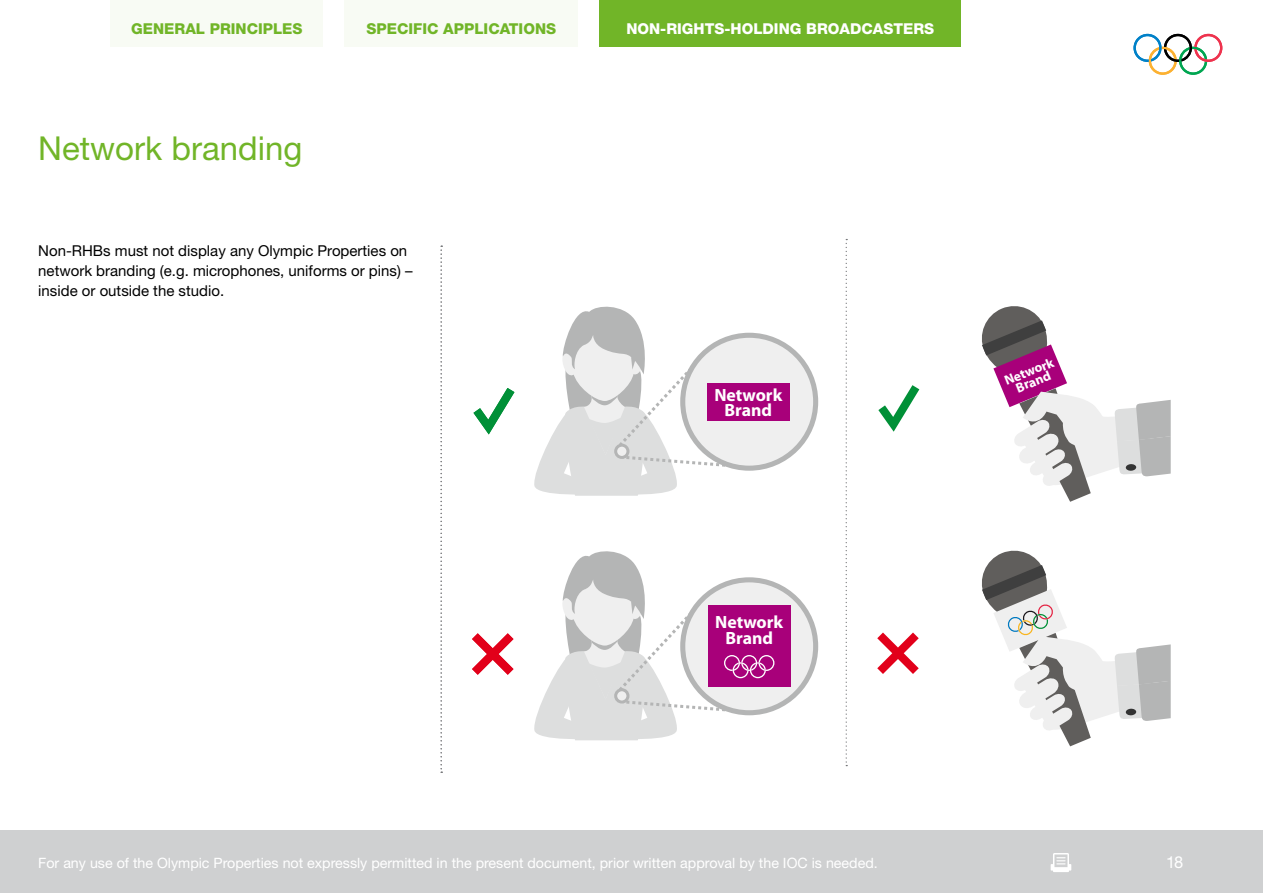
<style>
.page{position:relative;width:1263px;height:893px;background:#fff}
.page>*{position:absolute;margin:0;border:0;box-sizing:border-box;transform-origin:0 0}
.t1{font:33px "Helvetica Neue LT Std";color:#71b528}
.t2{font:700 17.7px/15.1px "Myriad";color:#fff;text-align:center}
.t3{font:16.5px "Helvetica Neue LT Std";color:#fff}
.t4{font:15px/19.8px "Helvetica Neue LT Std";color:#000}
.t5{font:800 15px "Helvetica Neue LT Std";color:#71b528}
.t6{font:800 15px "Helvetica Neue LT Std";color:#fff}
.t7{font:14.25px "Helvetica Neue LT Std";color:#fff}
.t8{font:700 13.65px/10.9px "Myriad";color:#fff;text-align:center}
</style>
<div class="page">
<svg style="left:441px;top:246px;width:1px;height:527px"></svg>
<svg style="left:846px;top:239px;width:1px;height:527px"></svg>
<svg style="left:472px;top:633px;width:41px;height:42px"></svg>
<svg style="left:877px;top:632px;width:42px;height:42px"></svg>
<svg style="left:473px;top:388px;width:41px;height:46px"></svg>
<svg style="left:878px;top:385px;width:41px;height:47px"></svg>
<svg style="left:982px;top:306px;width:189px;height:196px"></svg>
<div style="left:683px;top:335px;width:133px;height:133px;background:#efefef;border-radius:50%"></div>
<div style="left:680px;top:333px;width:138px;height:138px;border:5px solid #b4b5b5;border-radius:50%"></div>
<svg style="left:534px;top:306px;width:200px;height:190px"></svg>
<div style="left:707px;top:383px;width:83px;height:38px;background:#a8007a"></div>
<svg style="left:683px;top:580px;width:133px;height:133px;fill:#efefef"></svg>
<div style="left:708px;top:605px;width:82px;height:82px;background:#a8007a"></div>
<svg style="left:982px;top:550px;width:189px;height:196px"></svg>
<svg style="left:534px;top:551px;width:240px;height:190px"></svg>
<div style="left:344px;top:0;width:234px;height:47px;background:#f8fbf4"></div>
<div style="left:111px;top:0;width:212px;height:47px;background:#f8fbf4"></div>
<div style="left:600px;top:0;width:361px;height:47px;background:#71b528"></div>
<div style="left:0;top:830px;width:1263px;height:63px;background:#cfd0d1"></div>
<svg style="left:1133px;top:34px;width:89px;height:41px"></svg>
<svg style="left:1051px;top:853px;width:20px;height:19px"></svg>
<p class="t5" style="left:131px;top:20px;width:173px">GENERAL PRINCIPLES</p>
<p class="t5" style="left:367px;top:20px;width:191px">SPECIFIC APPLICATIONS</p>
<p class="t6" style="left:626px;top:20px;width:309px">NON-RIGHTS-HOLDING BROADCASTERS</p>
<h1 class="t1" style="left:38px;top:128px;width:265px">Network branding</h1>
<p class="t4" style="left:38px;top:241px;width:376px">Non-RHBs must not display any Olympic Properties on network branding (e.g. microphones, uniforms or pins) – inside or outside the studio.</p>
<p class="t2" style="left:714px;top:388px;width:69px">Network<br>Brand</p>
<p class="t8" style="left:1003px;top:376px;width:54px;rotate:-22deg">Network<br>Brand</p>
<p class="t2" style="left:715px;top:615px;width:69px">Network<br>Brand</p>
<p class="t7" style="left:38px;top:854px;width:841px">For any use of the Olympic Properties not expressly permitted in the present document, prior written approval by the IOC is needed.</p>
<p class="t3" style="left:1166px;top:852px;width:19px">18</p>
</div>
